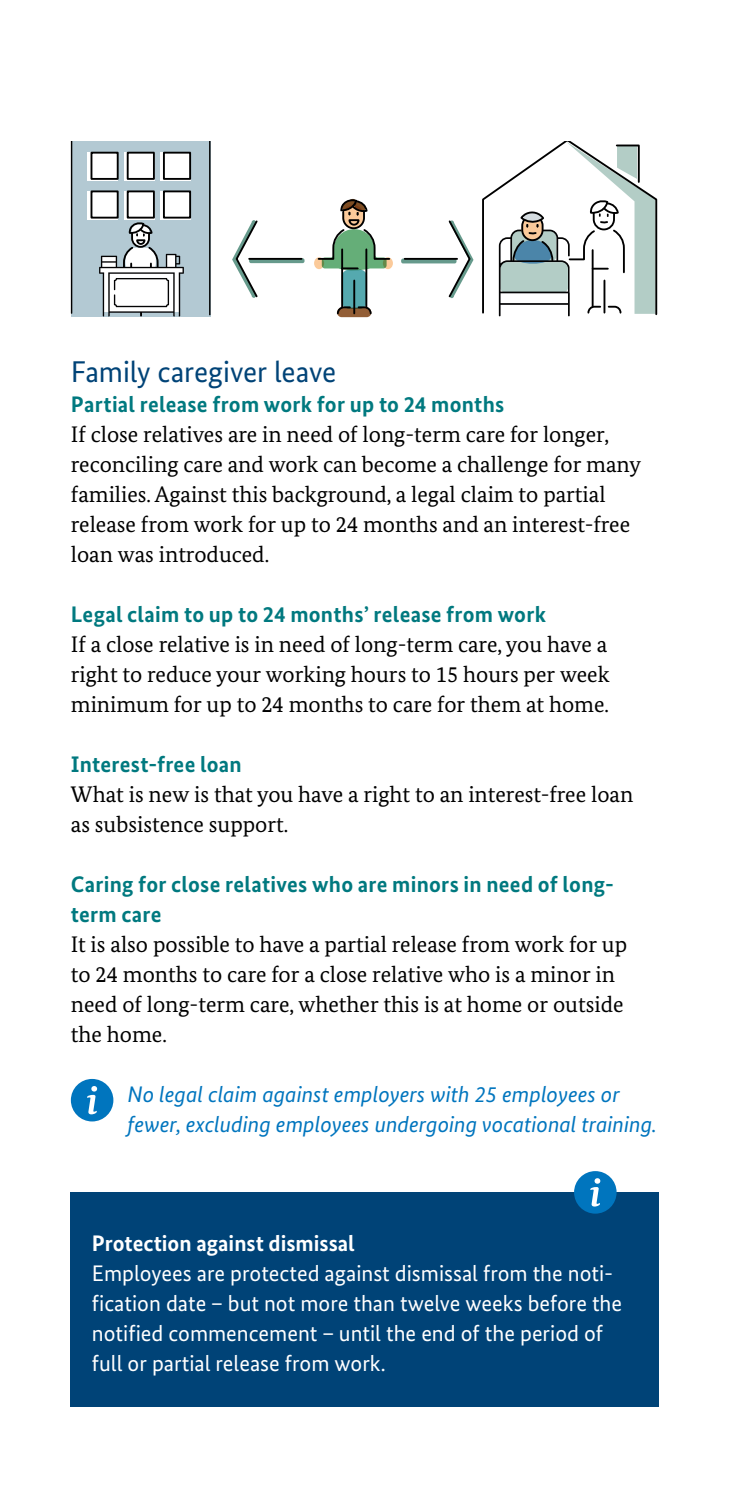
<style>
.page{position:relative;width:730px;height:1489px;background:#fff}
.page>*{position:absolute;margin:0;border:0;box-sizing:border-box;transform-origin:0 0}
.B-Inhalt_B-02-H2-HL_2{font:30px "Bundes Sans";letter-spacing:-.005em;color:#004377}
.B-Inhalt_B-04-P-Body{font:22.5px/30px "Bundes Serif";color:#000}
.C-Infokasten_C-02-P-IK_Body_BundesSans{font:22.5px/30px "Bundes Sans";color:#fff}
.B-Inhalt_B-03-H3-HL_3{font:700 22.5px/30px "Bundes Sans";letter-spacing:.01em;color:#00797f}
.B-Inhalt_B-04-P-Body-2{font:italic 22.5px/30px "Bundes Sans";color:#0075be}
.C-Infokasten_C-01-H1-IK_HL_BundesSans{font:700 22.5px "Bundes Sans";color:#fff}
</style>
<div class="page">
<div style="left:71px;top:1192px;width:588px;height:214px;background:#004377"></div>
<div style="left:574px;top:1170px;width:43px;height:43px;background:#0075be;border-radius:50%"></div>
<svg style="left:590px;top:1178px;width:10px;height:28px"></svg>
<svg style="left:447px;top:220px;width:25px;height:79px"></svg>
<hr style="left:405px;top:258px;width:52px;height:2px;background:#000">
<svg style="left:234px;top:220px;width:25px;height:78px"></svg>
<hr style="left:249px;top:258px;width:53px;height:2px;background:#000">
<div style="left:337px;top:308px;width:34px;height:9px;background:#935e36;border-radius:4px"></div>
<div style="left:383px;top:257px;width:10px;height:12px;background:#fbca9a;border-radius:50%"></div>
<div style="left:314px;top:257px;width:10px;height:12px;background:#fbca9a;border-radius:50%"></div>
<svg style="left:482px;top:142px;width:176px;height:174px"></svg>
<div style="left:342px;top:269px;width:25px;height:39px;background:#55a9af;border-radius:7px"></div>
<hr style="left:341px;top:249px;width:2px;height:58px;background:#000">
<hr style="left:353px;top:280px;width:2px;height:33px;background:#000">
<hr style="left:365px;top:249px;width:2px;height:58px;background:#000">
<svg style="left:336px;top:305px;width:36px;height:10px"></svg>
<svg style="left:317px;top:199px;width:74px;height:71px"></svg>
<svg style="left:71px;top:142px;width:140px;height:174px"></svg>
<svg style="left:401px;top:258px;width:55px;height:5px"></svg>
<svg style="left:450px;top:220px;width:4px;height:78px"></svg>
<svg style="left:249px;top:258px;width:55px;height:5px"></svg>
<svg style="left:252px;top:220px;width:4px;height:78px"></svg>
<div style="left:71px;top:1078px;width:42px;height:43px;background:#0075be;border-radius:50%"></div>
<svg style="left:87px;top:1086px;width:10px;height:28px"></svg>
<h1 class="B-Inhalt_B-02-H2-HL_2" style="left:71px;top:353px;width:267px">Family caregiver leave</h1>
<h2 class="B-Inhalt_B-03-H3-HL_3" style="left:71px;top:389px;width:435px">Partial release from work for up to 24 months</h2>
<p class="B-Inhalt_B-04-P-Body" style="left:71px;top:419px;width:572px">If close relatives are in need of long-term care for longer, reconciling care and work can become a challenge for many families. Against this background, a legal claim to partial release from work for up to 24 months and an interest-free loan was introduced.</p>
<h2 class="B-Inhalt_B-03-H3-HL_3" style="left:71px;top:599px;width:477px">Legal claim to up to 24 months’ release from work</h2>
<p class="B-Inhalt_B-04-P-Body" style="left:71px;top:629px;width:540px;text-align:justify">If a close relative is in need of long-term care, you have a right to reduce your working hours to 15 hours per week minimum for up to 24 months to care for them at home.</p>
<h2 class="B-Inhalt_B-03-H3-HL_3" style="left:71px;top:749px;width:172px">Interest-free loan</h2>
<p class="B-Inhalt_B-04-P-Body" style="left:71px;top:779px;width:564px">What is new is that you have a right to an interest-free loan as subsistence support.</p>
<h2 class="B-Inhalt_B-03-H3-HL_3" style="left:71px;top:869px;width:545px">Caring for close relatives who are minors in need of long&shy;term care</h2>
<p class="B-Inhalt_B-04-P-Body" style="left:71px;top:929px;width:558px">It is also possible to have a partial release from work for up to 24 months to care for a close relative who is a minor in need of long-term care, whether this is at home or outside the home.</p>
<p class="B-Inhalt_B-04-P-Body-2" style="left:128px;top:1079px;width:531px">No legal claim against employers with 25 employees or fewer, excluding employees undergoing vocational training.</p>
<h2 class="C-Infokasten_C-01-H1-IK_HL_BundesSans" style="left:92px;top:1229px;width:264px">Protection against dismissal</h2>
<p class="C-Infokasten_C-02-P-IK_Body_BundesSans" style="left:92px;top:1257px;width:532px">Employees are protected against dismissal from the noti&shy;fication date – but not more than twelve weeks before the notified commencement – until the end of the period of</p>
<p class="C-Infokasten_C-02-P-IK_Body_BundesSans" style="left:92px;top:1347px;width:295px">full or partial release from work.</p>
</div>
